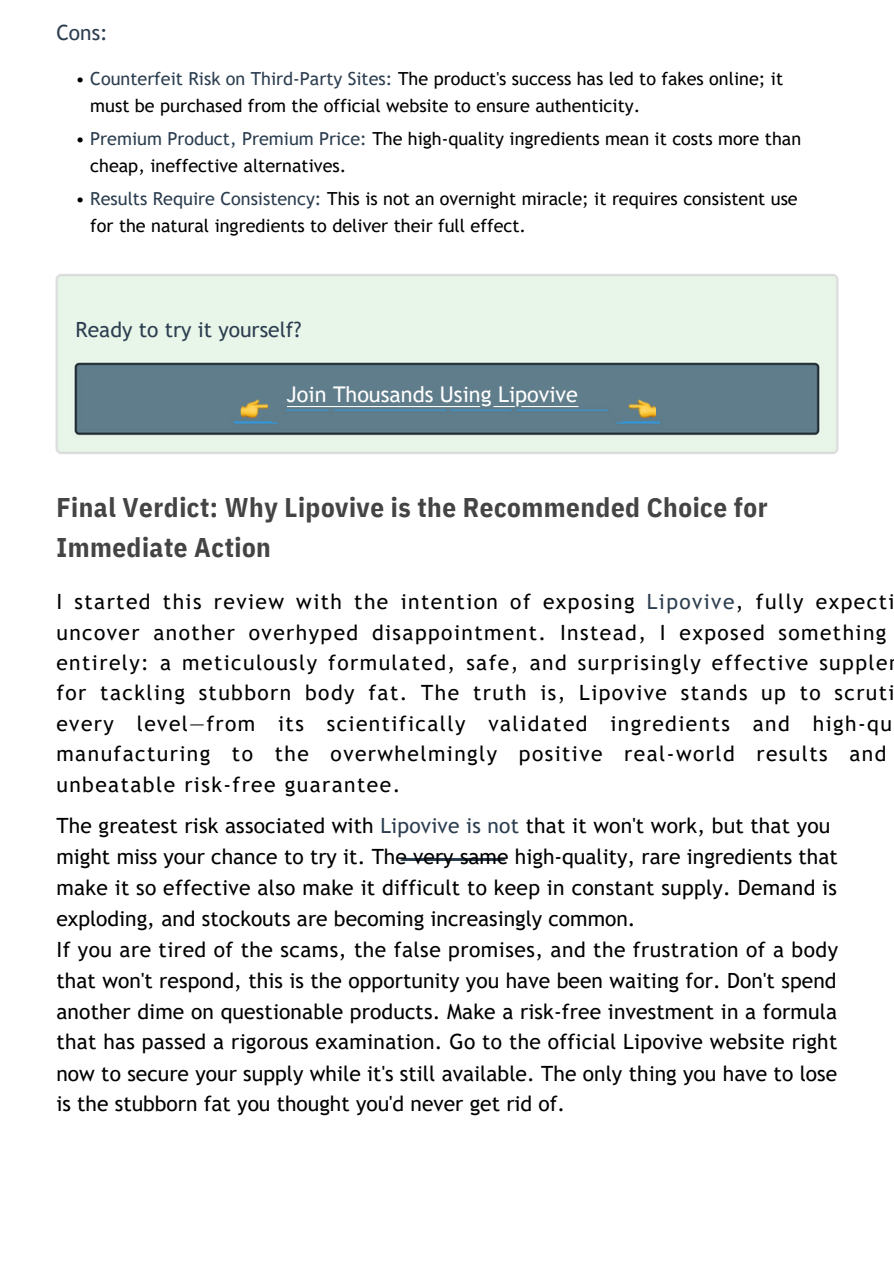
<style>
.page{position:relative;width:894px;height:1264px;background:#fff}
.page>*{position:absolute;margin:0;border:0;box-sizing:border-box;transform-origin:0 0}
.t1{font:700 27px/40.5px "IBM Plex Sans Cond";letter-spacing:.02em;color:#444}
.t2{font:21.6px "Trebuchet MS";color:#fff}
.t3{font:21px/30.9px "Trebuchet MS";letter-spacing:.015em;color:#000}
.t4{font:21px/30.5px "Trebuchet MS";letter-spacing:.07em;color:#000}
.t5{font:21px "Trebuchet MS";color:#2c3e50}
.t6{font:18px/27.2px "Trebuchet MS";color:#000}
.s1{color:#2c3e50}
</style>
<div class="page">
<img style="left:55px;top:274px;width:784px;height:180px">
<img style="left:240px;top:394px;width:27px;height:27px">
<img style="left:628px;top:394px;width:27px;height:27px">
<hr style="left:286px;top:406px;width:292px;height:1px;background:#fff">
<img style="left:400px;top:858px;width:106px;height:2px">
<p class="t5" style="left:56px;top:20px;width:53px">Cons:</p>
<p class="t6" style="left:90px;top:65px;width:694px;text-indent:-15px">• <span class="s1">Counterfeit Risk on Third-Party Sites:</span> The product's success has led to fakes online; it must be purchased from the official website to ensure authenticity.</p>
<p class="t6" style="left:90px;top:125px;width:712px;text-indent:-15px">• <span class="s1">Premium Product, Premium Price:</span> The high-quality ingredients mean it costs more than cheap, ineffective alternatives.</p>
<p class="t6" style="left:90px;top:185px;width:708px;text-indent:-15px">• <span class="s1">Results Require Consistency:</span> This is not an overnight miracle; it requires consistent use for the natural ingredients to deliver their full effect.</p>
<p class="t5" style="left:76px;top:317px;width:227px">Ready to try it yourself?</p>
<p class="t2" style="left:286px;top:382px;width:293px">Join Thousands Using Lipovive</p>
<p class="t1" style="left:56px;top:486px;width:712px">Final Verdict: Why Lipovive is the Recommended Choice for<br>Immediate Action</p>
<p class="t4" style="left:56px;top:586px;width:839px">I started this review with the intention of exposing <span class="s1">Lipovive</span>, fully expecti uncover another overhyped disappointment. Instead, I exposed something entirely: a meticulously formulated, safe, and surprisingly effective supple for tackling stubborn body fat. The truth is, Lipovive stands up to scruti every level—from its scientifically validated ingredients and high-qu manufacturing to the overwhelmingly positive real-world results and unbeatable risk-free guarantee.</p>
<p class="t3" style="left:56px;top:810px;width:783px">The greatest risk associated with <span class="s1">Lipovive is not</span> that it won't work, but that you might miss your chance to try it. The very same high-quality, rare ingredients that make it so effective also make it difficult to keep in constant supply. Demand is exploding, and stockouts are becoming increasingly common.<br>If you are tired of the scams, the false promises, and the frustration of a body that won't respond, this is the opportunity you have been waiting for. Don't spend another dime on questionable products. Make a risk-free investment in a formula that has passed a rigorous examination. Go to the official Lipovive website right now to secure your supply while it's still available. The only thing you have to lose is the stubborn fat you thought you'd never get rid of.</p>
</div>
